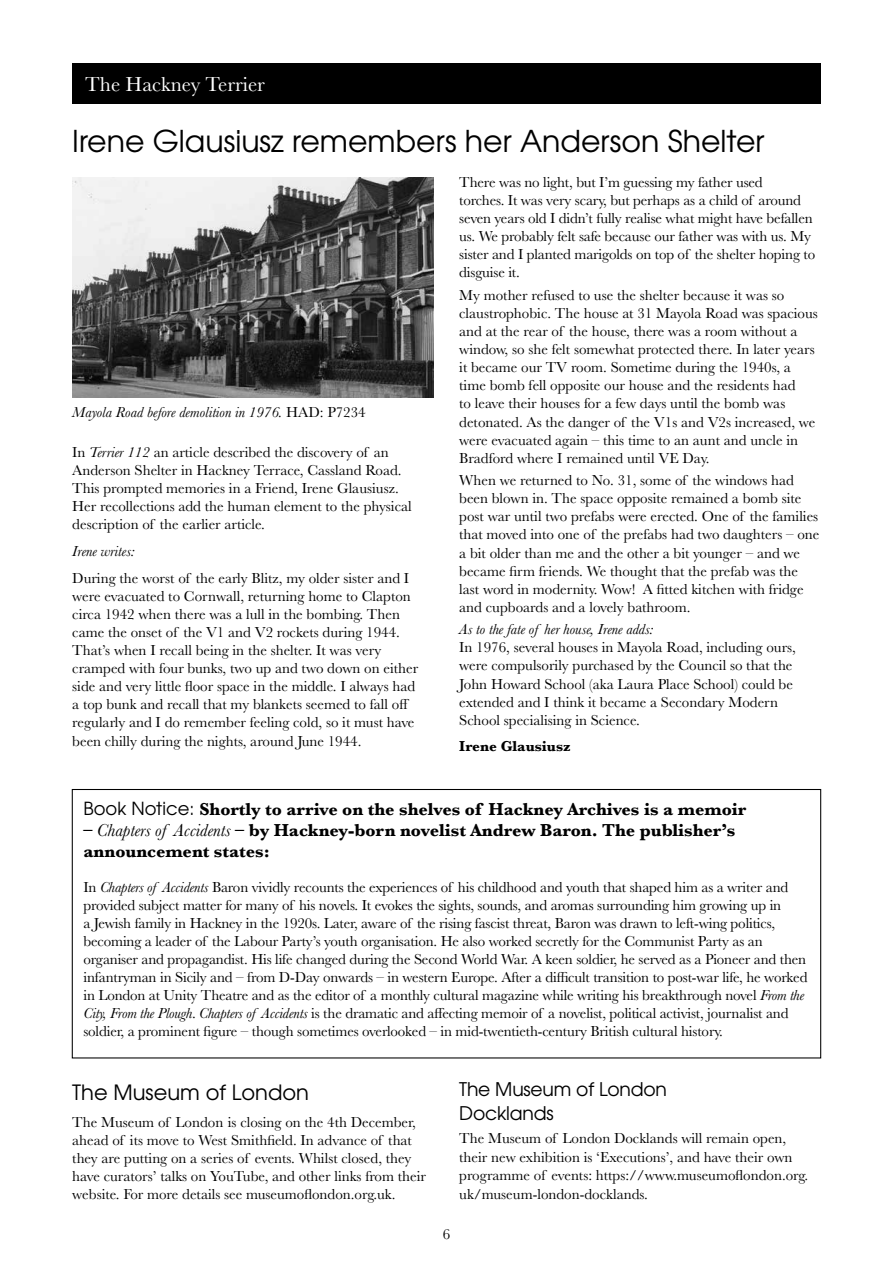
<style>
.page{position:relative;width:893px;height:1263px;background:#fff}
.page>*{position:absolute;margin:0;border:0;box-sizing:border-box;transform-origin:0 0}
.t1{font:30px "Te X Gyre Adventor";color:#000}
.t2{font:21px "Baskerville";color:#fff}
.t3{font:21px "Te X Gyre Adventor";color:#000}
.t4{font:18.75px/24.6px "Te X Gyre Adventor";letter-spacing:-.01em;color:#000}
.t5{font:700 18px/21px "Baskerville";color:#000}
.t6{font:15px/18.1px "Baskerville";color:#000}
.t7{font:italic 15px "Baskerville";color:#000}
.t8{font:700 15px "Baskerville";color:#000}
.s1{font-style:normal}
.s2{font-style:italic}
.s3{font-family:"Te X Gyre Adventor";font-weight:400}
.s4{font-weight:400;font-style:italic}
</style>
<div class="page">
<div style="left:72px;top:64px;width:749px;height:40px;background:#000"></div>
<img style="left:72px;top:177px;width:362px;height:221px">
<div style="left:72px;top:789px;width:749px;height:269px;border:1px solid #000"></div>
<h2 class="t2" style="left:85px;top:71px;width:181px">The Hackney Terrier</h2>
<h1 class="t1" style="left:72px;top:117px;width:694px">Irene Glausiusz remembers her Anderson Shelter</h1>
<p class="t7" style="left:72px;top:402px;width:295px">Mayola Road before demolition in 1976. <span class="s1">HAD: P7234</span></p>
<p class="t6" style="left:72px;top:443px;width:341px">In <span class="s2">Terrier 112</span> an article described the discovery of an Anderson Shelter in Hackney Terrace, Cassland Road.<br>This prompted memories in a Friend, Irene Glausiusz.<br>Her recollections add the human element to the physical description of the earlier article.</p>
<p class="t7" style="left:72px;top:541px;width:64px">Irene writes:</p>
<p class="t6" style="left:72px;top:569px;width:347px">During the worst of the early Blitz, my older sister and I were evacuated to Cornwall, returning home to Clapton circa 1942 when there was a lull in the bombing. Then came the onset of the V1 and V2 rockets during 1944.<br>That’s when I recall being in the shelter. It was very cramped with four bunks, two up and two down on either side and very little floor space in the middle. I always had a top bunk and recall that my blankets seemed to fall off regularly and I do remember feeling cold, so it must have been chilly during the nights, around June 1944.</p>
<p class="t6" style="left:459px;top:173px;width:357px">There was no light, but I’m guessing my father used<br>torches. It was very scary, but perhaps as a child of around seven years old I didn’t fully realise what might have befallen us. We probably felt safe because our father was with us. My sister and I planted marigolds on top of the shelter hoping to disguise it.</p>
<p class="t6" style="left:459px;top:286px;width:360px">My mother refused to use the shelter because it was so claustrophobic. The house at 31 Mayola Road was spacious and at the rear of the house, there was a room without a window, so she felt somewhat protected there. In later years it became our TV room. Sometime during the 1940s, a time bomb fell opposite our house and the residents had<br>to leave their houses for a few days until the bomb was detonated. As the danger of the V1s and V2s increased, we were evacuated again – this time to an aunt and uncle in Bradford where I remained until VE Day.</p>
<p class="t6" style="left:459px;top:471px;width:362px">When we returned to No. 31, some of the windows had been blown in. The space opposite remained a bomb site post war until two prefabs were erected. One of the families that moved into one of the prefabs had two daughters – one a bit older than me and the other a bit younger – and we became firm friends. We thought that the prefab was the last word in modernity. Wow! A fitted kitchen with fridge and cupboards and a lovely bathroom.</p>
<p class="t7" style="left:459px;top:619px;width:196px">As to the fate of her house, Irene adds:</p>
<p class="t6" style="left:459px;top:639px;width:338px">In 1976, several houses in Mayola Road, including ours, were compulsorily purchased by the Council so that the John Howard School (aka Laura Place School) could be extended and I think it became a Secondary Modern School specialising in Science.</p>
<p class="t8" style="left:459px;top:736px;width:113px">Irene Glausiusz</p>
<p class="t5" style="left:83px;top:799px;width:664px"><span class="s3">Book Notice:</span> Shortly to arrive on the shelves of Hackney Archives is a memoir</p>
<p class="t5" style="left:83px;top:820px;width:653px">– <span class="s4">Chapters of Accidents</span> – by Hackney-born novelist Andrew Baron. The publisher’s announcement states:</p>
<p class="t6" style="left:83px;top:878px;width:725px">In <span class="s2">Chapters of Accidents</span> Baron vividly recounts the experiences of his childhood and youth that shaped him as a writer and provided subject matter for many of his novels. It evokes the sights, sounds, and aromas surrounding him growing up in<br>a Jewish family in Hackney in the 1920s. Later, aware of the rising fascist threat, Baron was drawn to left-wing politics, becoming a leader of the Labour Party’s youth organisation. He also worked secretly for the Communist Party as an organiser and propagandist. His life changed during the Second World War. A keen soldier, he served as a Pioneer and then infantryman in Sicily and – from D-Day onwards – in western Europe. After a difficult transition to post-war life, he worked in London at Unity Theatre and as the editor of a monthly cultural magazine while writing his breakthrough novel <span class="s2">From the City, From the Plough</span>. <span class="s2">Chapters of Accidents</span> is the dramatic and affecting memoir of a novelist, political activist, journalist and soldier, a prominent figure – though sometimes overlooked – in mid-twentieth-century British cultural history.</p>
<h2 class="t3" style="left:72px;top:1076px;width:238px">The Museum of London</h2>
<p class="t6" style="left:72px;top:1113px;width:355px">The Museum of London is closing on the 4th December, ahead of its move to West Smithfield. In advance of that they are putting on a series of events. Whilst closed, they have curators’ talks on YouTube, and other links from their website. For more details see museumoflondon.org.uk.</p>
<p class="t4" style="left:459px;top:1075px;width:209px">The Museum of London<br>Docklands</p>
<p class="t6" style="left:459px;top:1129px;width:351px;line-height:18.6px">The Museum of London Docklands will remain open, their new exhibition is ‘Executions’, and have their own programme of events: https://www.museumoflondon.org. uk/museum-london-docklands.</p>
<p class="t6" style="left:443px;top:1225px;width:9px">6</p>
</div>
